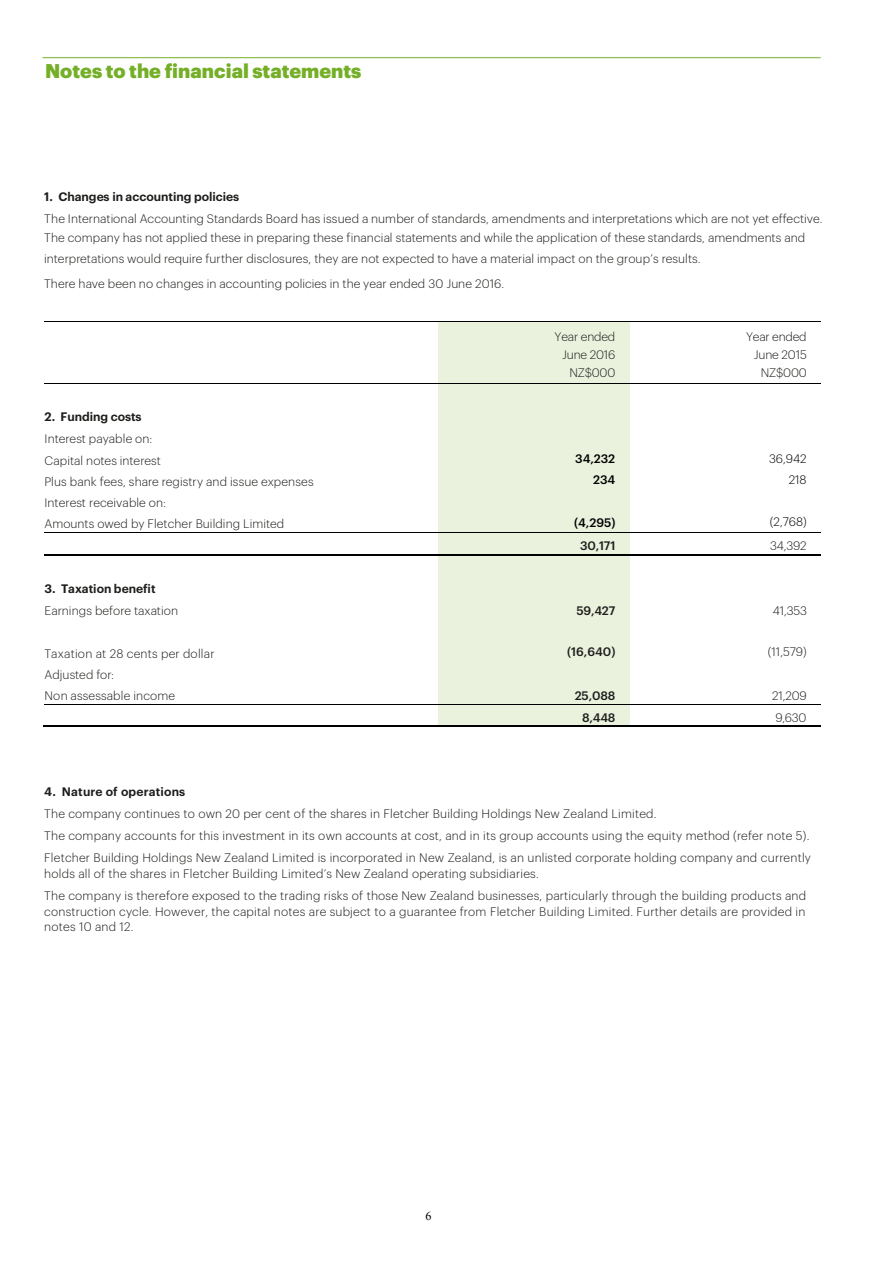
<style>
.page{position:relative;width:893px;height:1263px;background:#fff}
.page>*{position:absolute;margin:0;border:0;box-sizing:border-box;transform-origin:0 0}
.t1{font:900 19.5px "Graphik";color:#74af27}
.t2{font:300 12px/21.3px "Graphik";letter-spacing:.015em;color:#1d1d1b}
.t3{font:600 12px "Graphik";color:#1d1d1b}
.t4{font:300 12px/18.3px "Graphik";letter-spacing:-.015em;color:#1d1d1b;text-align:right}
.t5{font:500 12px "Graphik";letter-spacing:-.01em;color:#1d1d1b}
.t6{font:500 12px "Graphik";letter-spacing:.005em;color:#000}
.t7{font:300 12px "Graphik";color:#000}
.t8{font:12px "Times New Roman";color:#000}
</style>
<div class="page">
<hr style="left:43px;top:57px;width:778px;height:1px;background:#74af27">
<div style="left:438px;top:322px;width:191px;height:61px;background:#eaf1dd"></div>
<hr style="left:44px;top:321px;width:394px;height:1px;background:#000">
<hr style="left:439px;top:321px;width:190px;height:1px;background:#000">
<hr style="left:630px;top:321px;width:190px;height:1px;background:#000">
<div style="left:438px;top:383px;width:191px;height:22px;background:#eaf1dd"></div>
<hr style="left:44px;top:383px;width:394px;height:1px;background:#000">
<hr style="left:438px;top:383px;width:191px;height:1px;background:#000">
<hr style="left:629px;top:383px;width:191px;height:1px;background:#000">
<div style="left:438px;top:405px;width:191px;height:21px;background:#eaf1dd"></div>
<div style="left:438px;top:426px;width:191px;height:21px;background:#eaf1dd"></div>
<div style="left:438px;top:447px;width:191px;height:21px;background:#eaf1dd"></div>
<div style="left:438px;top:468px;width:191px;height:21px;background:#eaf1dd"></div>
<div style="left:438px;top:489px;width:191px;height:22px;background:#eaf1dd"></div>
<div style="left:438px;top:511px;width:191px;height:21px;background:#eaf1dd"></div>
<div style="left:438px;top:533px;width:191px;height:21px;background:#eaf1dd"></div>
<hr style="left:44px;top:532px;width:394px;height:1px;background:#000">
<hr style="left:439px;top:532px;width:190px;height:1px;background:#000">
<hr style="left:630px;top:532px;width:190px;height:1px;background:#000">
<div style="left:438px;top:555px;width:191px;height:22px;background:#eaf1dd"></div>
<hr style="left:44px;top:554px;width:394px;height:1px;background:#000">
<hr style="left:439px;top:554px;width:190px;height:1px;background:#000">
<hr style="left:631px;top:554px;width:189px;height:1px;background:#000">
<div style="left:438px;top:577px;width:191px;height:21px;background:#eaf1dd"></div>
<div style="left:438px;top:598px;width:191px;height:21px;background:#eaf1dd"></div>
<div style="left:438px;top:619px;width:191px;height:21px;background:#eaf1dd"></div>
<div style="left:438px;top:640px;width:191px;height:22px;background:#eaf1dd"></div>
<div style="left:438px;top:662px;width:191px;height:21px;background:#eaf1dd"></div>
<div style="left:438px;top:683px;width:191px;height:21px;background:#eaf1dd"></div>
<div style="left:438px;top:704px;width:191px;height:22px;background:#eaf1dd"></div>
<hr style="left:44px;top:704px;width:394px;height:1px;background:#000">
<hr style="left:438px;top:704px;width:191px;height:1px;background:#000">
<hr style="left:629px;top:704px;width:191px;height:1px;background:#000">
<hr style="left:43px;top:726px;width:395px;height:1px;background:#000">
<hr style="left:438px;top:726px;width:191px;height:1px;background:#000">
<hr style="left:629px;top:726px;width:191px;height:1px;background:#000">
<h1 class="t1" style="left:45px;top:55px;width:318px">Notes to the financial statements</h1>
<p class="t3" style="left:44px;top:187px;width:196px">1. Changes in accounting policies</p>
<p class="t2" style="left:44px;top:208px;width:780px;line-height:19px">The International Accounting Standards Board has issued a number of standards, amendments and interpretations which are not yet effective.<br>The company has not applied these in preparing these financial statements and while the application of these standards, amendments and</p>
<p class="t2" style="left:44px;top:244px;width:658px;line-height:25.8px">interpretations would require further disclosures, they are not expected to have a material impact on the group’s results.<br>There have been no changes in accounting policies in the year ended 30 June 2016.</p>
<p class="t3" style="left:44px;top:407px;width:99px">2. Funding costs</p>
<p class="t2" style="left:44px;top:427px;width:118px">Interest payable on:<br>Capital notes interest</p>
<p class="t4" style="left:555px;top:326px;width:62px">Year ended<br>June 2016<br>NZ$000</p>
<p class="t4" style="left:746px;top:326px;width:62px">Year ended<br>June 2015<br>NZ$000</p>
<p class="t6" style="left:575px;top:449px;width:42px">34,232</p>
<p class="t7" style="left:769px;top:450px;width:39px">36,942</p>
<p class="t2" style="left:44px;top:470px;width:271px">Plus bank fees, share registry and issue expenses</p>
<p class="t6" style="left:593px;top:471px;width:24px">234</p>
<p class="t7" style="left:789px;top:471px;width:20px">218</p>
<p class="t2" style="left:44px;top:491px;width:241px">Interest receivable on:<br>Amounts owed by Fletcher Building Limited</p>
<p class="t6" style="left:574px;top:513px;width:43px">(4,295)</p>
<p class="t7" style="left:770px;top:513px;width:38px">(2,768)</p>
<p class="t5" style="left:580px;top:536px;width:37px">30,171</p>
<p class="t2" style="left:770px;top:534px;width:38px">34,392</p>
<p class="t3" style="left:44px;top:579px;width:113px">3. Taxation benefit</p>
<p class="t2" style="left:44px;top:599px;width:135px">Earnings before taxation</p>
<p class="t5" style="left:576px;top:602px;width:40px">59,427</p>
<p class="t2" style="left:773px;top:599px;width:36px">41,353</p>
<p class="t2" style="left:44px;top:642px;width:172px">Taxation at 28 cents per dollar</p>
<p class="t5" style="left:567px;top:643px;width:50px">(16,640)</p>
<p class="t2" style="left:768px;top:640px;width:40px">(11,579)</p>
<p class="t2" style="left:44px;top:663px;width:132px">Adjusted for:<br>Non assessable income</p>
<p class="t5" style="left:575px;top:686px;width:42px">25,088</p>
<p class="t2" style="left:772px;top:684px;width:36px">21,209</p>
<p class="t5" style="left:582px;top:708px;width:35px">8,448</p>
<p class="t2" style="left:775px;top:706px;width:33px">9,630</p>
<p class="t3" style="left:44px;top:782px;width:143px">4. Nature of operations</p>
<p class="t2" style="left:44px;top:802px;width:768px;line-height:22.2px">The company continues to own 20 per cent of the shares in Fletcher Building Holdings New Zealand Limited.<br>The company accounts for this investment in its own accounts at cost, and in its group accounts using the equity method (refer note 5).<br>Fletcher Building Holdings New Zealand Limited is incorporated in New Zealand, is an unlisted corporate holding company and currently</p>
<p class="t2" style="left:44px;top:862px;width:763px;line-height:21.9px">holds all of the shares in Fletcher Building Limited’s New Zealand operating subsidiaries.<br>The company is therefore exposed to the trading risks of those New Zealand businesses, particularly through the building products and</p>
<p class="t2" style="left:44px;top:902px;width:763px;line-height:15.6px">construction cycle. However, the capital notes are subject to a guarantee from Fletcher Building Limited. Further details are provided in notes 10 and 12.</p>
<p class="t8" style="left:425px;top:1207px;width:8px">6</p>
</div>
